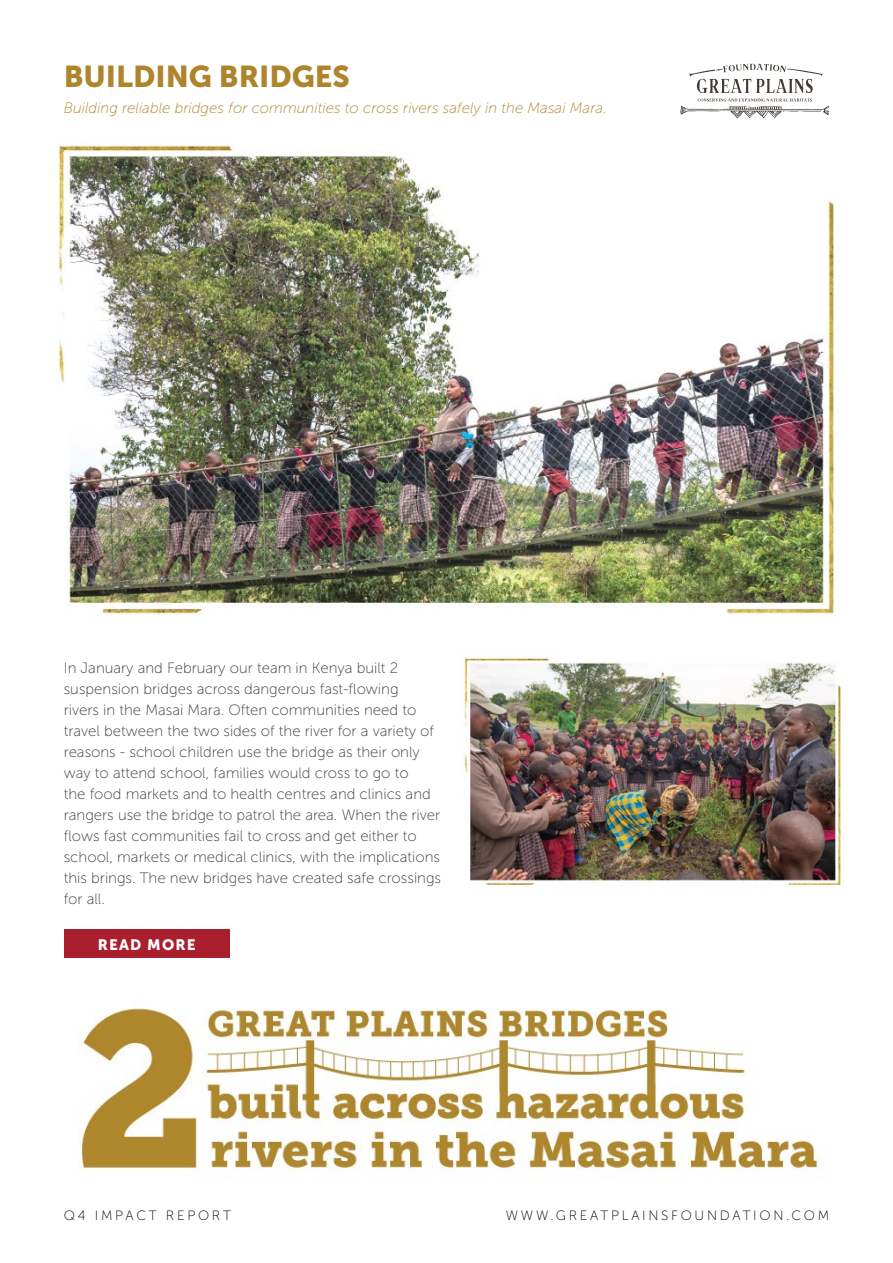
<style>
.page{position:relative;width:893px;height:1263px;background:#fff}
.page>*{position:absolute;margin:0;border:0;box-sizing:border-box;transform-origin:0 0}
.t1{font:30px "Museo Sans 900";color:#ae852d}
.t2{font:15px/21px "Museo Sans 100";color:#413b33}
.t3{font:italic 15px "Museo Sans 100";color:#ae852d}
.t4{font:15px "Museo Sans 900";letter-spacing:.08em;color:#fff}
.t5{font:13.5px "Museo Sans 100";letter-spacing:.2em;color:#000}
</style>
<div class="page">
<svg style="left:680px;top:99px;width:150px;height:20px"></svg>
<svg style="left:689px;top:64px;width:133px;height:29px"></svg>
<img style="left:55px;top:143px;width:780px;height:472px">
<img style="left:463px;top:657px;width:379px;height:229px">
<img style="left:80px;top:1008px;width:742px;height:164px">
<div style="left:64px;top:930px;width:166px;height:28px;background:#aa1f2e"></div>
<h1 class="t1" style="left:64px;top:60px;width:288px">BUILDING BRIDGES</h1>
<p class="t3" style="left:64px;top:100px;width:544px">Building reliable bridges for communities to cross rivers safely in the Masai Mara.</p>
<p class="t2" style="left:64px;top:658px;width:379px">In January and February our team in Kenya built 2 suspension bridges across dangerous fast-flowing<br>rivers in the Masai Mara. Often communities need to travel between the two sides of the river for a variety of reasons - school children use the bridge as their only way to attend school, families would cross to go to<br>the food markets and to health centres and clinics and rangers use the bridge to patrol the area. When the river flows fast communities fail to cross and get either to school, markets or medical clinics, with the implications this brings. The new bridges have created safe crossings for all.</p>
<p class="t4" style="left:98px;top:936px;width:100px">READ MORE</p>
<p class="t5" style="left:64px;top:1208px;width:169px">Q4 IMPACT REPORT</p>
<p class="t5" style="left:506px;top:1208px;width:325px">WWW.GREATPLAINSFOUNDATION.COM</p>
</div>
